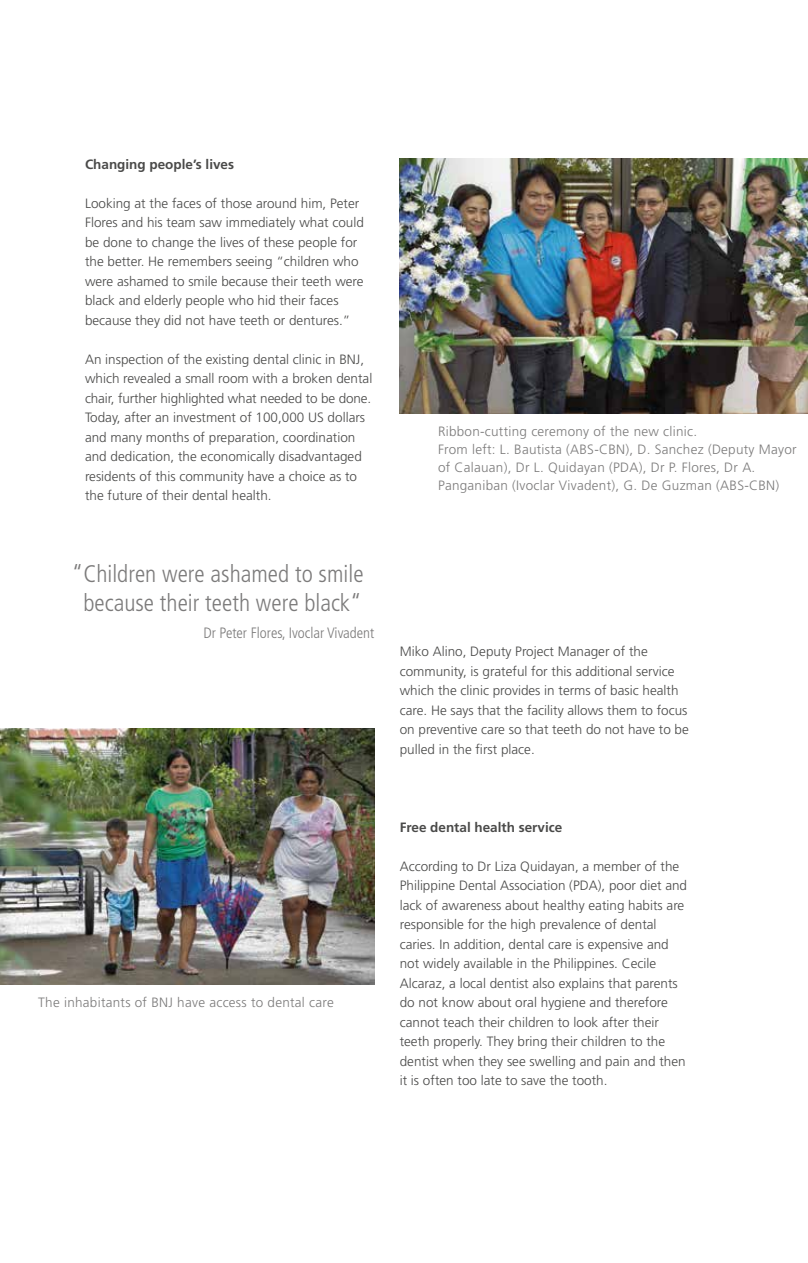
<style>
.page{position:relative;width:808px;height:1263px;background:#fff}
.page>*{position:absolute;margin:0;border:0;box-sizing:border-box;transform-origin:0 0}
.t1{font:300 condensed 24px/28.5px "Frutiger";color:#7c7b7b;text-align:center}
.t2{font:300 condensed 15px "Frutiger";color:#7c7b7b}
.t3{font:300 13.5px/19.5px "Frutiger";color:#4a4a49}
.t4{font:300 13.5px/18px "Frutiger";letter-spacing:.02em;color:#7c7b7b}
.t5{font:700 13.5px "Frutiger";color:#4a4a49}
</style>
<div class="page">
<img style="left:400px;top:158px;width:408px;height:256px">
<img style="left:0;top:729px;width:374px;height:255px">
<p class="t5" style="left:85px;top:156px;width:151px">Changing people’s lives</p>
<p class="t3" style="left:85px;top:193px;width:280px">Looking at the faces of those around him, Peter Flores and his team saw immediately what could be done to change the lives of these people for the better. He remembers seeing “children who were ashamed to smile because their teeth were black and elderly people who hid their faces because they did not have teeth or dentures.”</p>
<p class="t3" style="left:85px;top:349px;width:289px">An inspection of the existing dental clinic in BNJ, which revealed a small room with a broken dental chair, further highlighted what needed to be done.<br>Today, after an investment of 100,000 US dollars and many months of preparation, coordination and dedication, the economically disadvantaged residents of this community have a choice as to the future of their dental health.</p>
<h1 class="t1" style="left:72px;top:560px;width:293px">“Children were ashamed to smile because their teeth were black“</h1>
<p class="t2" style="left:203px;top:624px;width:172px">Dr Peter Flores, Ivoclar Vivadent</p>
<p class="t4" style="left:438px;top:423px;width:360px">Ribbon-cutting ceremony of the new clinic.<br>From left: L. Bautista (ABS-CBN), D. Sanchez (Deputy Mayor of Calauan), Dr L. Quidayan (PDA), Dr P. Flores, Dr A.<br>Panganiban (Ivoclar Vivadent), G. De Guzman (ABS-CBN)</p>
<p class="t3" style="left:400px;top:642px;width:291px">Miko Alino, Deputy Project Manager of the community, is grateful for this additional service which the clinic provides in terms of basic health care. He says that the facility allows them to focus on preventive care so that teeth do not have to be pulled in the first place.</p>
<p class="t4" style="left:38px;top:993px;width:297px">The inhabitants of BNJ have access to dental care</p>
<p class="t5" style="left:400px;top:819px;width:164px">Free dental health service</p>
<p class="t3" style="left:400px;top:856px;width:289px">According to Dr Liza Quidayan, a member of the Philippine Dental Association (PDA), poor diet and lack of awareness about healthy eating habits are responsible for the high prevalence of dental caries. In addition, dental care is expensive and not widely available in the Philippines. Cecile Alcaraz, a local dentist also explains that parents do not know about oral hygiene and therefore cannot teach their children to look after their teeth properly. They bring their children to the dentist when they see swelling and pain and then it is often too late to save the tooth.</p>
</div>
